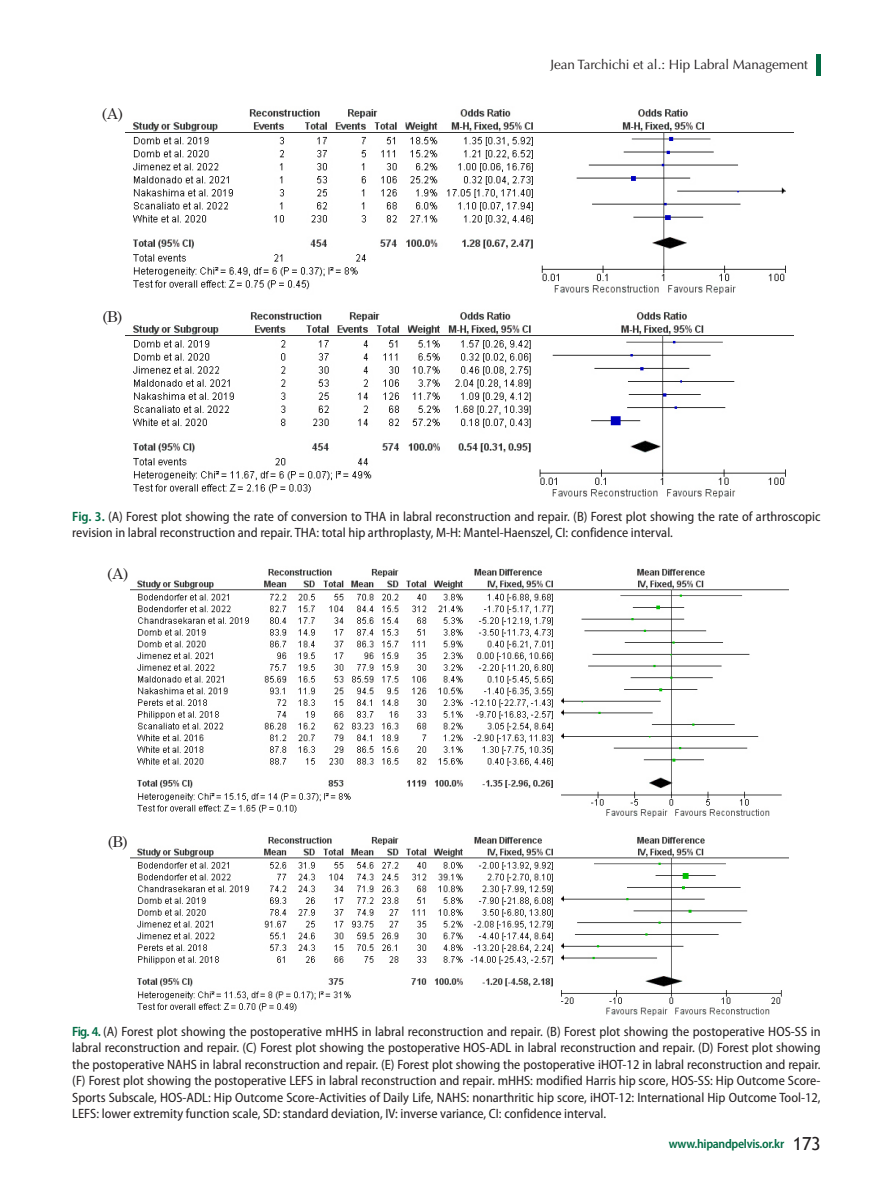
<style>
.page{position:relative;width:893px;height:1191px;background:#fff}
.page>*{position:absolute;margin:0;border:0;box-sizing:border-box;transform-origin:0 0}
.t1{font:15px "Century Schoolbook";color:#231f20}
.t2{font:semi-condensed 13.5px/16.5px "Myriad Pro";color:#231f20}
.t3{font:13.5px "Optima LT Std";letter-spacing:-.005em;color:#231f20}
.t4{font:600 semi-condensed 12.75px "Myriad Pro";letter-spacing:-.025em;color:#016c44}
.s1{font-weight:600;color:#016c44}
.s2{font-family:"Trebuchet MS";font-weight:400;font-stretch:normal;font-size:18px;color:#231f20}
</style>
<div class="page">
<div style="left:816px;top:54px;width:5px;height:21px;background:#016c44"></div>
<img style="left:125px;top:109px;width:669px;height:186px">
<img style="left:125px;top:312px;width:669px;height:186px">
<img style="left:131px;top:568px;width:657px;height:250px">
<img style="left:131px;top:836px;width:657px;height:179px">
<p class="t1" style="left:102px;top:101px;width:23px">(A)</p>
<p class="t1" style="left:102px;top:304px;width:22px">(B)</p>
<p class="t3" style="left:551px;top:57px;width:259px">Jean Tarchichi et al.: Hip Labral Management</p>
<p class="t2" style="left:72px;top:508px;width:750px"><span class="s1">Fig. 3.</span> (A) Forest plot showing the rate of conversion to THA in labral reconstruction and repair. (B) Forest plot showing the rate of arthroscopic revision in labral reconstruction and repair. THA: total hip arthroplasty, M-H: Mantel-Haenszel, CI: confidence interval.</p>
<p class="t1" style="left:107px;top:561px;width:23px">(A)</p>
<p class="t1" style="left:108px;top:829px;width:22px">(B)</p>
<p class="t2" style="left:72px;top:1022px;width:750px;text-align:justify"><span class="s1">Fig. 4.</span> (A) Forest plot showing the postoperative mHHS in labral reconstruction and repair. (B) Forest plot showing the postoperative HOS-SS in labral reconstruction and repair. (C) Forest plot showing the postoperative HOS-ADL in labral reconstruction and repair. (D) Forest plot showing the postoperative NAHS in labral reconstruction and repair. (E) Forest plot showing the postoperative iHOT-12 in labral reconstruction and repair. (F) Forest plot showing the postoperative LEFS in labral reconstruction and repair. mHHS: modified Harris hip score, HOS-SS: Hip Outcome Score-Sports Subscale, HOS-ADL: Hip Outcome Score-Activities of Daily Life, NAHS: nonarthritic hip score, iHOT-12: International Hip Outcome Tool-12, LEFS: lower extremity function scale, SD: standard deviation, IV: inverse variance, CI: confidence interval.</p>
<p class="t4" style="left:669px;top:1135px;width:153px">www.hipandpelvis.or.kr <span class="s2">173</span></p>
</div>
